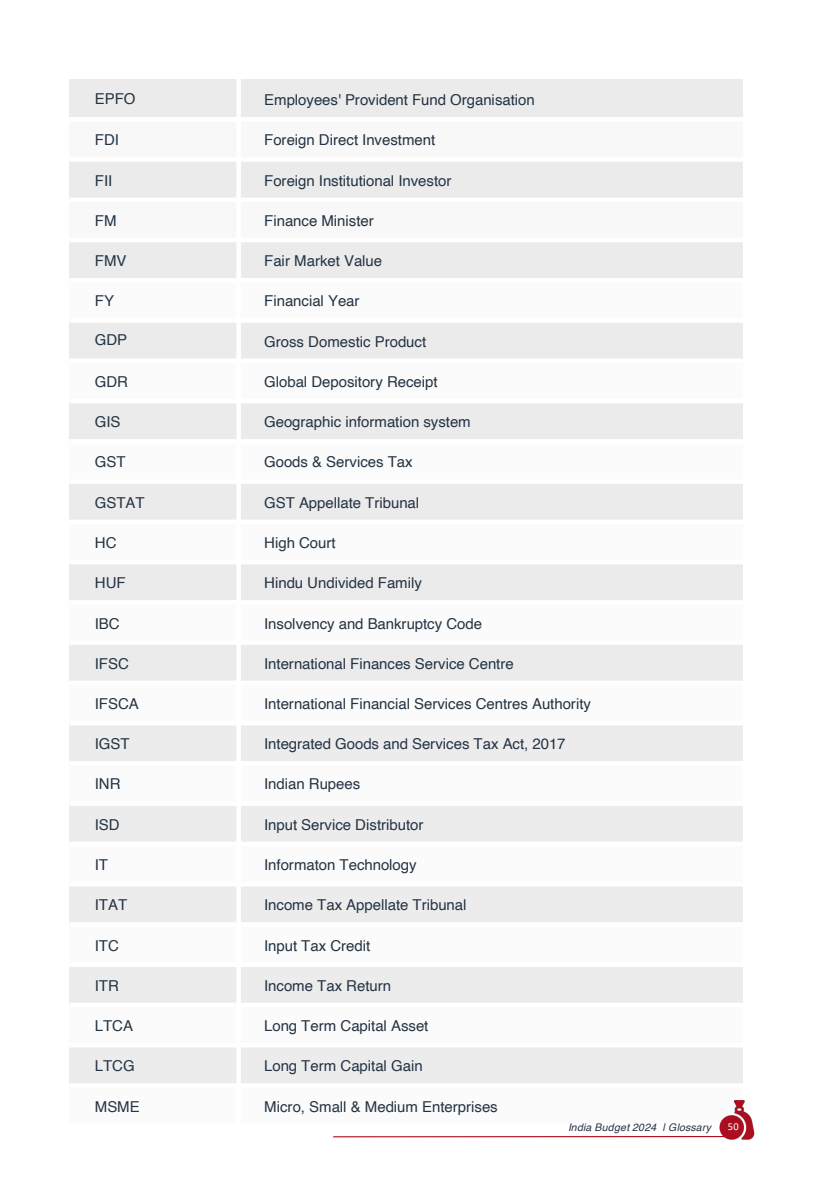
<style>
.page{position:relative;width:825px;height:1185px;background:#fff}
.page>*{position:absolute;margin:0;border:0;box-sizing:border-box;transform-origin:0 0}
.t1{font:15px "Helvetica";letter-spacing:-.005em;color:#243444}
.t2{font:italic 10.5px "Helvetica";letter-spacing:.025em;color:#243444}
.t3{font:10.5px "Calibri";color:#fff}
</style>
<div class="page">
<div style="left:69px;top:79px;width:170px;height:40px;background:#ebebeb"></div>
<div style="left:239px;top:79px;width:504px;height:40px;background:#ebebeb"></div>
<div style="left:69px;top:119px;width:170px;height:40px;background:#f8f8f8"></div>
<div style="left:239px;top:119px;width:504px;height:40px;background:#f8f8f8"></div>
<div style="left:69px;top:159px;width:170px;height:41px;background:#ebebeb"></div>
<div style="left:239px;top:159px;width:504px;height:41px;background:#ebebeb"></div>
<div style="left:69px;top:200px;width:170px;height:40px;background:#f8f8f8"></div>
<div style="left:239px;top:200px;width:504px;height:40px;background:#f8f8f8"></div>
<div style="left:69px;top:240px;width:170px;height:40px;background:#ebebeb"></div>
<div style="left:239px;top:240px;width:504px;height:40px;background:#ebebeb"></div>
<div style="left:69px;top:280px;width:170px;height:41px;background:#fbfbfb"></div>
<div style="left:239px;top:280px;width:504px;height:41px;background:#fbfbfb"></div>
<div style="left:69px;top:321px;width:170px;height:40px;background:#ebebeb"></div>
<div style="left:239px;top:321px;width:504px;height:40px;background:#ebebeb"></div>
<div style="left:69px;top:361px;width:170px;height:40px;background:#fbfbfb"></div>
<div style="left:239px;top:361px;width:504px;height:40px;background:#fbfbfb"></div>
<div style="left:69px;top:401px;width:170px;height:40px;background:#ebebeb"></div>
<div style="left:239px;top:401px;width:504px;height:40px;background:#ebebeb"></div>
<div style="left:69px;top:441px;width:170px;height:41px;background:#fbfbfb"></div>
<div style="left:239px;top:441px;width:504px;height:41px;background:#fbfbfb"></div>
<div style="left:69px;top:482px;width:170px;height:40px;background:#ebebeb"></div>
<div style="left:239px;top:482px;width:504px;height:40px;background:#ebebeb"></div>
<div style="left:69px;top:522px;width:170px;height:40px;background:#fbfbfb"></div>
<div style="left:239px;top:522px;width:504px;height:40px;background:#fbfbfb"></div>
<div style="left:69px;top:562px;width:170px;height:40px;background:#ebebeb"></div>
<div style="left:239px;top:562px;width:504px;height:40px;background:#ebebeb"></div>
<div style="left:69px;top:602px;width:170px;height:41px;background:#fbfbfb"></div>
<div style="left:239px;top:602px;width:504px;height:41px;background:#fbfbfb"></div>
<div style="left:69px;top:643px;width:170px;height:40px;background:#ebebeb"></div>
<div style="left:239px;top:643px;width:504px;height:40px;background:#ebebeb"></div>
<div style="left:69px;top:683px;width:170px;height:40px;background:#fbfbfb"></div>
<div style="left:239px;top:683px;width:504px;height:40px;background:#fbfbfb"></div>
<div style="left:69px;top:723px;width:170px;height:40px;background:#ececec"></div>
<div style="left:239px;top:723px;width:504px;height:40px;background:#ececec"></div>
<div style="left:69px;top:763px;width:170px;height:41px;background:#fbfbfb"></div>
<div style="left:239px;top:763px;width:504px;height:41px;background:#fbfbfb"></div>
<div style="left:69px;top:804px;width:170px;height:40px;background:#ececec"></div>
<div style="left:239px;top:804px;width:504px;height:40px;background:#ececec"></div>
<div style="left:69px;top:844px;width:170px;height:40px;background:#fbfbfb"></div>
<div style="left:239px;top:844px;width:504px;height:40px;background:#fbfbfb"></div>
<div style="left:69px;top:884px;width:170px;height:40px;background:#ececec"></div>
<div style="left:239px;top:884px;width:504px;height:40px;background:#ececec"></div>
<div style="left:69px;top:924px;width:170px;height:41px;background:#fbfbfb"></div>
<div style="left:239px;top:924px;width:504px;height:41px;background:#fbfbfb"></div>
<div style="left:69px;top:965px;width:170px;height:40px;background:#ececec"></div>
<div style="left:239px;top:965px;width:504px;height:40px;background:#ececec"></div>
<div style="left:69px;top:1005px;width:170px;height:40px;background:#fbfbfb"></div>
<div style="left:239px;top:1005px;width:504px;height:40px;background:#fbfbfb"></div>
<div style="left:69px;top:1045px;width:170px;height:40px;background:#ececec"></div>
<div style="left:239px;top:1045px;width:504px;height:40px;background:#ececec"></div>
<div style="left:69px;top:1085px;width:170px;height:41px;background:#fbfbfb"></div>
<div style="left:239px;top:1085px;width:504px;height:41px;background:#fbfbfb"></div>
<div style="left:236px;top:79px;width:5px;height:1049px;background:#fff"></div>
<hr style="left:69px;top:117px;width:674px;height:4px;background:#fff">
<div style="left:69px;top:157px;width:674px;height:5px;background:#fff"></div>
<hr style="left:69px;top:198px;width:674px;height:4px;background:#fff">
<hr style="left:69px;top:238px;width:674px;height:4px;background:#fff">
<div style="left:69px;top:278px;width:674px;height:5px;background:#fff"></div>
<div style="left:69px;top:318px;width:674px;height:5px;background:#fff"></div>
<hr style="left:69px;top:359px;width:674px;height:4px;background:#fff">
<hr style="left:69px;top:399px;width:674px;height:4px;background:#fff">
<div style="left:69px;top:439px;width:674px;height:5px;background:#fff"></div>
<div style="left:69px;top:479px;width:674px;height:5px;background:#fff"></div>
<hr style="left:69px;top:520px;width:674px;height:4px;background:#fff">
<hr style="left:69px;top:560px;width:674px;height:4px;background:#fff">
<div style="left:69px;top:600px;width:674px;height:5px;background:#fff"></div>
<div style="left:69px;top:640px;width:674px;height:5px;background:#fff"></div>
<hr style="left:69px;top:681px;width:674px;height:4px;background:#fff">
<hr style="left:69px;top:721px;width:674px;height:4px;background:#fff">
<div style="left:69px;top:761px;width:674px;height:5px;background:#fff"></div>
<div style="left:69px;top:801px;width:674px;height:5px;background:#fff"></div>
<hr style="left:69px;top:842px;width:674px;height:4px;background:#fff">
<hr style="left:69px;top:882px;width:674px;height:4px;background:#fff">
<div style="left:69px;top:922px;width:674px;height:5px;background:#fff"></div>
<div style="left:69px;top:962px;width:674px;height:5px;background:#fff"></div>
<hr style="left:69px;top:1003px;width:674px;height:4px;background:#fff">
<hr style="left:69px;top:1043px;width:674px;height:4px;background:#fff">
<div style="left:69px;top:1083px;width:674px;height:5px;background:#fff"></div>
<hr style="left:69px;top:1124px;width:674px;height:4px;background:#fff">
<img style="left:717px;top:1101px;width:38px;height:38px">
<div style="left:722px;top:1118px;width:17px;height:17px;background:#ab0e1e;border-radius:50%"></div>
<hr style="left:333px;top:1136px;width:394px;height:1px;background:#ab0e1e">
<p class="t1" style="left:95px;top:87px;width:42px">EPFO</p>
<p class="t1" style="left:264px;top:88px;width:272px">Employees' Provident Fund Organisation</p>
<p class="t1" style="left:95px;top:129px;width:26px">FDI</p>
<p class="t1" style="left:264px;top:129px;width:173px">Foreign Direct Investment</p>
<p class="t1" style="left:95px;top:169px;width:19px">FII</p>
<p class="t1" style="left:264px;top:169px;width:189px">Foreign Institutional Investor</p>
<p class="t1" style="left:95px;top:209px;width:23px">FM</p>
<p class="t1" style="left:264px;top:209px;width:111px">Finance Minister</p>
<p class="t1" style="left:95px;top:249px;width:33px">FMV</p>
<p class="t1" style="left:264px;top:249px;width:120px">Fair Market Value</p>
<p class="t1" style="left:95px;top:290px;width:21px">FY</p>
<p class="t1" style="left:264px;top:290px;width:97px">Financial Year</p>
<p class="t1" style="left:95px;top:328px;width:34px">GDP</p>
<p class="t1" style="left:264px;top:330px;width:164px">Gross Domestic Product</p>
<p class="t1" style="left:95px;top:370px;width:35px">GDR</p>
<p class="t1" style="left:264px;top:370px;width:175px">Global Depository Receipt</p>
<p class="t1" style="left:95px;top:410px;width:27px">GIS</p>
<p class="t1" style="left:264px;top:410px;width:208px">Geographic information system</p>
<p class="t1" style="left:95px;top:450px;width:32px">GST</p>
<p class="t1" style="left:264px;top:450px;width:150px">Goods &amp; Services Tax</p>
<p class="t1" style="left:95px;top:491px;width:51px">GSTAT</p>
<p class="t1" style="left:264px;top:491px;width:157px">GST Appellate Tribunal</p>
<p class="t1" style="left:95px;top:531px;width:23px">HC</p>
<p class="t1" style="left:264px;top:531px;width:73px">High Court</p>
<p class="t1" style="left:95px;top:571px;width:32px">HUF</p>
<p class="t1" style="left:264px;top:571px;width:159px">Hindu Undivided Family</p>
<p class="t1" style="left:95px;top:612px;width:26px">IBC</p>
<p class="t1" style="left:264px;top:612px;width:219px">Insolvency and Bankruptcy Code</p>
<p class="t1" style="left:95px;top:652px;width:36px">IFSC</p>
<p class="t1" style="left:264px;top:652px;width:251px">International Finances Service Centre</p>
<p class="t1" style="left:95px;top:692px;width:46px">IFSCA</p>
<p class="t1" style="left:264px;top:692px;width:328px">International Financial Services Centres Authority</p>
<p class="t1" style="left:95px;top:732px;width:36px">IGST</p>
<p class="t1" style="left:264px;top:732px;width:303px">Integrated Goods and Services Tax Act, 2017</p>
<p class="t1" style="left:95px;top:773px;width:27px">INR</p>
<p class="t1" style="left:264px;top:773px;width:97px">Indian Rupees</p>
<p class="t1" style="left:95px;top:813px;width:26px">ISD</p>
<p class="t1" style="left:264px;top:813px;width:161px">Input Service Distributor</p>
<p class="t1" style="left:95px;top:853px;width:15px">IT</p>
<p class="t1" style="left:264px;top:853px;width:154px">Informaton Technology</p>
<p class="t1" style="left:95px;top:894px;width:34px">ITAT</p>
<p class="t1" style="left:264px;top:894px;width:204px">Income Tax Appellate Tribunal</p>
<p class="t1" style="left:95px;top:934px;width:26px">ITC</p>
<p class="t1" style="left:264px;top:934px;width:108px">Input Tax Credit</p>
<p class="t1" style="left:95px;top:974px;width:26px">ITR</p>
<p class="t1" style="left:264px;top:974px;width:129px">Income Tax Return</p>
<p class="t1" style="left:95px;top:1014px;width:40px">LTCA</p>
<p class="t1" style="left:264px;top:1014px;width:166px">Long Term Capital Asset</p>
<p class="t1" style="left:95px;top:1055px;width:41px">LTCG</p>
<p class="t1" style="left:264px;top:1055px;width:160px">Long Term Capital Gain</p>
<p class="t1" style="left:95px;top:1095px;width:47px">MSME</p>
<p class="t1" style="left:264px;top:1095px;width:235px">Micro, Small &amp; Medium Enterprises</p>
<p class="t2" style="left:568px;top:1120px;width:144px">India Budget 2024 | Glossary</p>
<p class="t3" style="left:728px;top:1120px;width:12px">*(</p>
</div>
